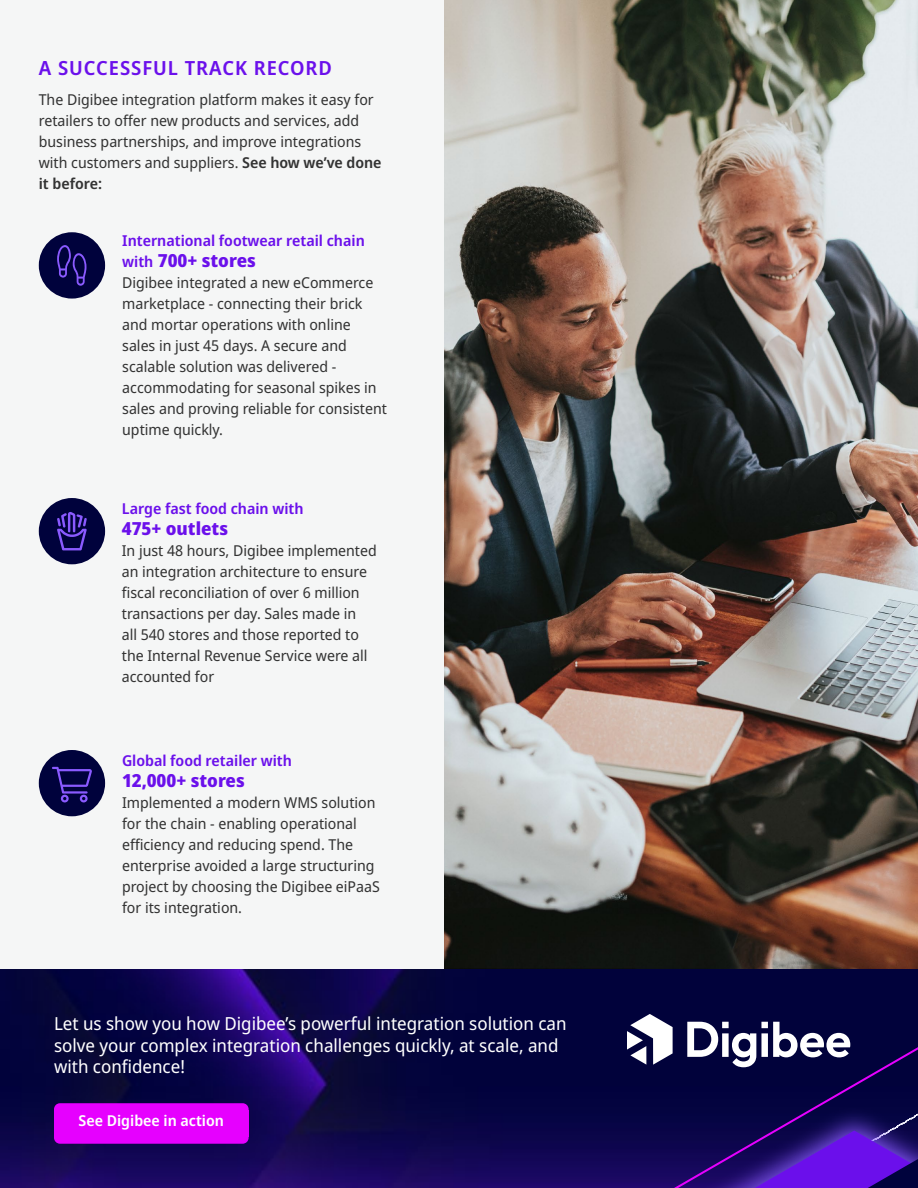
<style>
.page{position:relative;width:918px;height:1188px;background:#fff}
.page>*{position:absolute;margin:0;border:0;box-sizing:border-box;transform-origin:0 0}
.t1{font:600 19.5px "Noto Sans Display";letter-spacing:.05em;color:#6b10eb}
.t2{font:18px/21.6px "Noto Sans Display";color:#fff}
.t3{font:800 18px "Noto Sans Display";color:#6b10eb}
.t4{font:15px/21px "Noto Sans Display";color:#333}
.t5{font:600 15px "Noto Sans Display";color:#6b10eb}
.t6{font:600 15px "Noto Sans Display";color:#fff}
.s1{font-weight:600}
.s2{font-weight:600;font-size:15px}
</style>
<div class="page">
<img style="left:444px;top:0;width:474px;height:969px">
<div style="left:0;top:0;width:443px;height:978px;background:#f5f6f6"></div>
<img style="left:0;top:969px;width:918px;height:219px">
<div style="left:39px;top:750px;width:66px;height:66px;background:#00023c;border-radius:50%"></div>
<svg style="left:52px;top:767px;width:40px;height:35px"></svg>
<div style="left:39px;top:498px;width:66px;height:66px;background:#00023c;border-radius:50%"></div>
<div style="left:39px;top:232px;width:66px;height:67px;background:#00023c;border-radius:50%"></div>
<svg style="left:57px;top:512px;width:30px;height:38px"></svg>
<svg style="left:57px;top:245px;width:30px;height:41px"></svg>
<div style="left:54px;top:1103px;width:195px;height:41px;background:#e600ff;border-radius:6px"></div>
<div style="left:532px;top:1106px;width:386px;height:82px;background:linear-gradient(to bottom,#01043b,#1d0866)"></div>
<svg style="left:609px;top:1009px;width:309px;height:179px;background:#04023f"></svg>
<svg style="left:623px;top:1076px;width:295px;height:112px;background:#1e0968"></svg>
<svg style="left:687px;top:1022px;width:163px;height:45px"></svg>
<svg style="left:627px;top:1014px;width:46px;height:51px"></svg>
<h1 class="t1" style="left:39px;top:54px;width:295px">A SUCCESSFUL TRACK RECORD</h1>
<p class="t4" style="left:39px;top:89px;width:344px">The Digibee integration platform makes it easy for retailers to offer new products and services, add business partnerships, and improve integrations with customers and suppliers. <span class="s1">See how we’ve done it before:</span></p>
<p class="t5" style="left:122px;top:229px;width:244px">International footwear retail chain</p>
<p class="t3" style="left:122px;top:247px;width:135px"><span class="s2">with</span> 700+ stores</p>
<p class="t4" style="left:122px;top:272px;width:266px">Digibee integrated a new eCommerce marketplace - connecting their brick and mortar operations with online sales in just 45 days. A secure and scalable solution was delivered - accommodating for seasonal spikes in sales and proving reliable for consistent uptime quickly.</p>
<p class="t5" style="left:122px;top:498px;width:183px">Large fast food chain with</p>
<p class="t3" style="left:122px;top:515px;width:108px">475+ outlets</p>
<p class="t4" style="left:122px;top:540px;width:256px">In just 48 hours, Digibee implemented an integration architecture to ensure fiscal reconciliation of over 6 million transactions per day. Sales made in<br>all 540 stores and those reported to the Internal Revenue Service were all accounted for</p>
<p class="t5" style="left:122px;top:750px;width:171px">Global food retailer with</p>
<p class="t3" style="left:122px;top:767px;width:124px">12,000+ stores</p>
<p class="t4" style="left:122px;top:792px;width:259px">Implemented a modern WMS solution for the chain - enabling operational efficiency and reducing spend. The enterprise avoided a large structuring project by choosing the Digibee eiPaaS for its integration.</p>
<p class="t2" style="left:54px;top:1013px;width:514px">Let us show you how Digibee’s powerful integration solution can solve your complex integration challenges quickly, at scale, and with confidence!</p>
<p class="t6" style="left:79px;top:1110px;width:147px">See Digibee in action</p>
</div>
